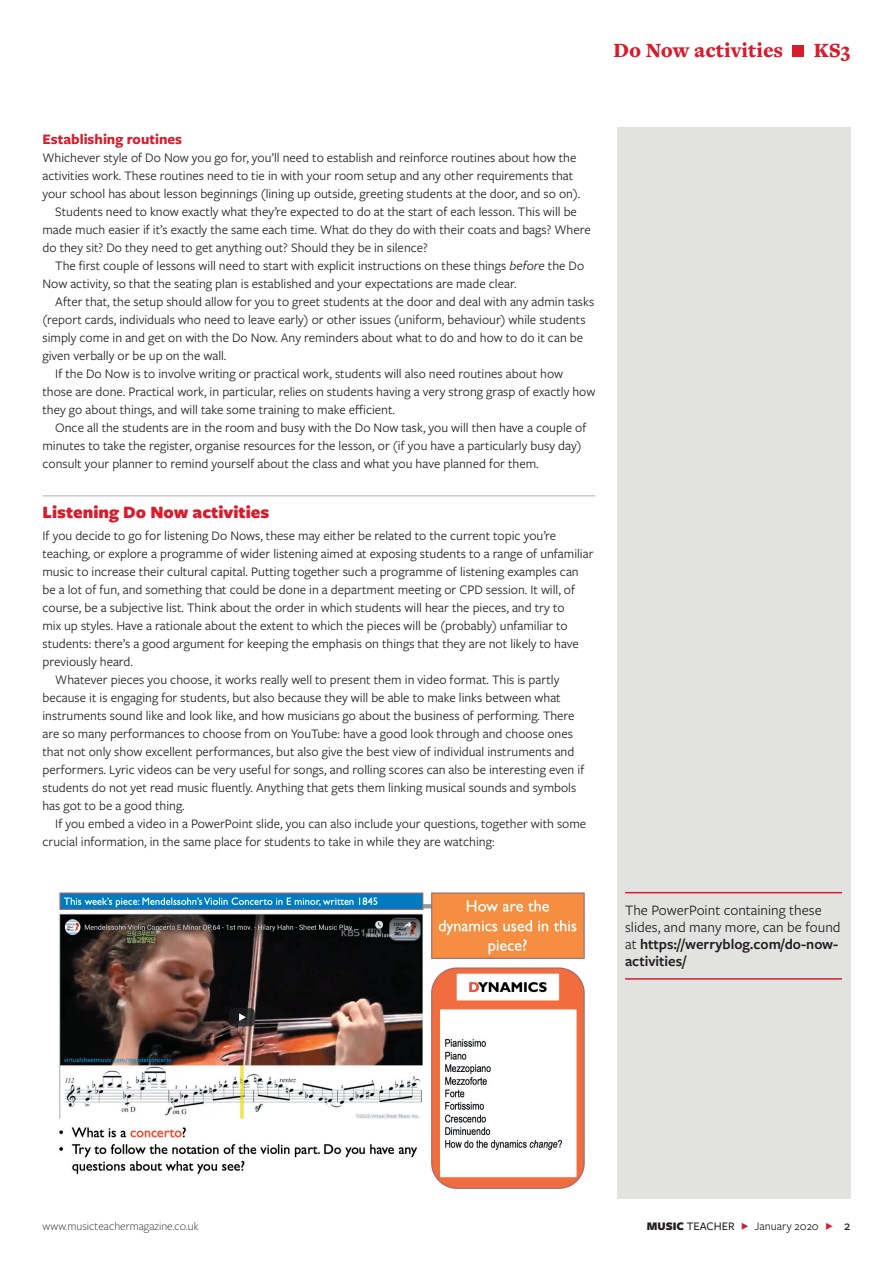
<style>
.page{position:relative;width:893px;height:1263px;background:#fff}
.page>*{position:absolute;margin:0;border:0;box-sizing:border-box;transform-origin:0 0}
.t1{font:900 21px "Freight Text Pro";color:#d81c2d}
.t2{font:900 18px "Freight Sans Pro";color:#d81c2d}
.t3{font:15px/17.2px "Freight Sans Pro";color:#231f20}
.t4{font:700 15px "Freight Sans Pro";color:#d81c2d}
.t5{font:13.5px "Freight Sans Pro";color:#231f20}
.t6{font:300 12px "Freight Sans Pro";color:#231f20}
.t7{font:12px "Freight Sans Pro";color:#231f20}
.s1{font-style:italic}
.s2{font-weight:600}
.s3{font-weight:900}
.s4{font-weight:500}
.s5{color:#d81c2d}
.s6{font-weight:500;font-size:13.5px}
</style>
<div class="page">
<div style="left:617px;top:128px;width:233px;height:1071px;background:#e2e2e1"></div>
<div style="left:793px;top:46px;width:11px;height:11px;background:#d81c2d"></div>
<hr style="left:42px;top:495px;width:553px;height:1px;background:#cdc9c8">
<hr style="left:625px;top:892px;width:217px;height:1px;background:#d81c2d">
<hr style="left:625px;top:978px;width:217px;height:1px;background:#d81c2d">
<img style="left:59px;top:892px;width:526px;height:297px">
<h1 class="t1" style="left:613px;top:36px;width:171px">Do Now activities</h1>
<h1 class="t1" style="left:814px;top:36px;width:38px">KS3</h1>
<p class="t4" style="left:42px;top:129px;width:141px">Establishing routines</p>
<p class="t5" style="left:42px;top:149px;width:535px">Whichever style of Do Now you go for, you’ll need to establish and reinforce routines about how the</p>
<p class="t5" style="left:42px;top:167px;width:532px">activities work. These routines need to tie in with your room setup and any other requirements that</p>
<p class="t5" style="left:42px;top:185px;width:539px">your school has about lesson beginnings (lining up outside, greeting students at the door, and so on).</p>
<p class="t5" style="left:55px;top:203px;width:523px">Students need to know exactly what they’re expected to do at the start of each lesson. This will be</p>
<p class="t5" style="left:42px;top:221px;width:550px">made much easier if it’s exactly the same each time. What do they do with their coats and bags? Where</p>
<p class="t5" style="left:42px;top:239px;width:387px">do they sit? Do they need to get anything out? Should they be in silence?</p>
<p class="t5" style="left:55px;top:257px;width:530px">The first couple of lessons will need to start with explicit instructions on these things <span class="s1">before</span> the Do</p>
<p class="t5" style="left:42px;top:275px;width:475px">Now activity, so that the seating plan is established and your expectations are made clear.</p>
<p class="t5" style="left:55px;top:293px;width:540px">After that, the setup should allow for you to greet students at the door and deal with any admin tasks</p>
<p class="t5" style="left:42px;top:311px;width:545px">(report cards, individuals who need to leave early) or other issues (uniform, behaviour) while students</p>
<p class="t5" style="left:42px;top:329px;width:542px">simply come in and get on with the Do Now. Any reminders about what to do and how to do it can be</p>
<p class="t5" style="left:42px;top:347px;width:185px">given verbally or be up on the wall.</p>
<p class="t5" style="left:55px;top:365px;width:509px">If the Do Now is to involve writing or practical work, students will also need routines about how</p>
<p class="t5" style="left:42px;top:383px;width:554px">those are done. Practical work, in particular, relies on students having a very strong grasp of exactly how</p>
<p class="t5" style="left:42px;top:401px;width:354px">they go about things, and will take some training to make efficient.</p>
<p class="t5" style="left:55px;top:419px;width:533px">Once all the students are in the room and busy with the Do Now task, you will then have a couple of</p>
<p class="t5" style="left:42px;top:436px;width:541px">minutes to take the register, organise resources for the lesson, or (if you have a particularly busy day)</p>
<p class="t5" style="left:42px;top:454px;width:498px">consult your planner to remind yourself about the class and what you have planned for them.</p>
<h2 class="t2" style="left:42px;top:499px;width:228px">Listening Do Now activities</h2>
<p class="t5" style="left:42px;top:527px;width:515px">If you decide to go for listening Do Nows, these may either be related to the current topic you’re</p>
<p class="t5" style="left:42px;top:545px;width:552px">teaching, or explore a programme of wider listening aimed at exposing students to a range of unfamiliar</p>
<p class="t5" style="left:42px;top:563px;width:538px">music to increase their cultural capital. Putting together such a programme of listening examples can</p>
<p class="t5" style="left:42px;top:581px;width:534px">be a lot of fun, and something that could be done in a department meeting or CPD session. It will, of</p>
<p class="t5" style="left:42px;top:599px;width:524px">course, be a subjective list. Think about the order in which students will hear the pieces, and try to</p>
<p class="t5" style="left:42px;top:617px;width:527px">mix up styles. Have a rationale about the extent to which the pieces will be (probably) unfamiliar to</p>
<p class="t5" style="left:42px;top:635px;width:538px">students: there’s a good argument for keeping the emphasis on things that they are not likely to have</p>
<p class="t5" style="left:42px;top:653px;width:92px">previously heard.</p>
<p class="t5" style="left:55px;top:671px;width:506px">Whatever pieces you choose, it works really well to present them in video format. This is partly</p>
<p class="t5" style="left:42px;top:689px;width:520px">because it is engaging for students, but also because they will be able to make links between what</p>
<p class="t5" style="left:42px;top:707px;width:534px">instruments sound like and look like, and how musicians go about the business of performing. There</p>
<p class="t5" style="left:42px;top:725px;width:532px">are so many performances to choose from on YouTube: have a good look through and choose ones</p>
<p class="t5" style="left:42px;top:743px;width:533px">that not only show excellent performances, but also give the best view of individual instruments and</p>
<p class="t5" style="left:42px;top:761px;width:543px">performers. Lyric videos can be very useful for songs, and rolling scores can also be interesting even if</p>
<p class="t5" style="left:42px;top:779px;width:535px">students do not yet read music fluently. Anything that gets them linking musical sounds and symbols</p>
<p class="t5" style="left:42px;top:797px;width:144px">has got to be a good thing.</p>
<p class="t5" style="left:55px;top:814px;width:532px">If you embed a video in a PowerPoint slide, you can also include your questions, together with some</p>
<p class="t5" style="left:42px;top:832px;width:453px">crucial information, in the same place for students to take in while they are watching:</p>
<p class="t3" style="left:625px;top:900px;width:217px">The PowerPoint containing these slides, and many more, can be found at <span class="s2">https://werryblog.com/do-now&shy;activities/</span></p>
<p class="t6" style="left:42px;top:1218px;width:158px">www.musicteachermagazine.co.uk</p>
<p class="t7" style="left:647px;top:1218px;width:205px"><span class="s3">MUSIC</span> <span class="s4">TEACHER</span> <span class="s5">F</span> January 2020 <span class="s5">F</span> <span class="s6">2</span></p>
</div>
